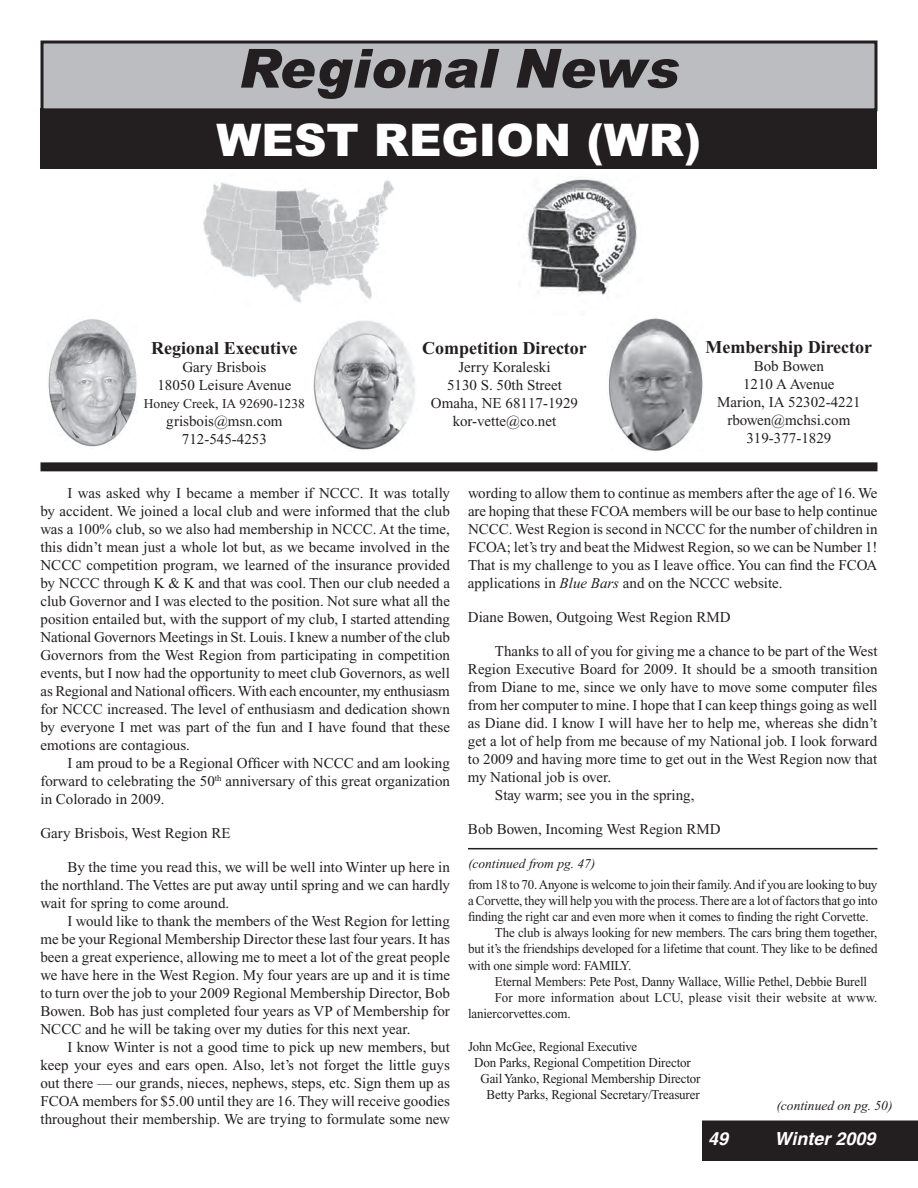
<style>
.page{position:relative;width:918px;height:1188px;background:#fff}
.page>*{position:absolute;margin:0;border:0;box-sizing:border-box;transform-origin:0 0}
.t1{font:italic 900 54px "Arial";color:#231f20}
.t2{font:900 45px "Arial";color:#fff}
.t3{font:700 18px "Times";color:#231f20}
.t4{font:italic 700 18px "Helvetica";color:#fff}
.t5{font:15px/18px "Times";color:#231f20;text-align:justify}
.t6{font:13.5px "Times";letter-spacing:-.01em;color:#231f20;scale:.96 1}
.t7{font:13.5px "Times";letter-spacing:.015em;color:#231f20;scale:.96 1}
.t8{font:italic 13.5px "Times New Roman";color:#231f20}
.t9{font:13.5px "Times";letter-spacing:-.01em;color:#231f20}
.s1{font-family:"Times New Roman";font-style:italic}
</style>
<div class="page">
<div style="left:702px;top:1120px;width:216px;height:41px;background:#231f20"></div>
<img style="left:203px;top:180px;width:191px;height:123px">
<img style="left:527px;top:179px;width:110px;height:116px">
<img style="left:48px;top:319px;width:89px;height:128px">
<img style="left:313px;top:321px;width:102px;height:129px">
<div style="left:40px;top:109px;width:838px;height:60px;background:#231f20"></div>
<div style="left:40px;top:462px;width:838px;height:9px;background:#231f20"></div>
<img style="left:607px;top:318px;width:96px;height:133px">
<div style="left:42px;top:42px;width:834px;height:68px;background:#bcbdc0"></div>
<div style="left:40px;top:40px;width:838px;height:71px;border:3px solid #231f20"></div>
<hr style="left:468px;top:848px;width:410px;height:1px;background:#231f20">
<h1 class="t1" style="left:239px;top:28px;width:442px">Regional News</h1>
<h2 class="t2" style="left:217px;top:122px;width:486px">WEST REGION (WR)</h2>
<p class="t3" style="left:151px;top:342px;width:148px">Regional Executive</p>
<p class="t5" style="left:157px;top:359px;width:135px;text-align:center">Gary Brisbois<br>18050 Leisure Avenue</p>
<p class="t9" style="left:144px;top:398px;width:163px">Honey Creek, IA 92690-1238</p>
<p class="t5" style="left:166px;top:413px;width:118px;text-align:center">grisbois@msn.com<br>712-545-4253</p>
<p class="t3" style="left:422px;top:342px;width:166px">Competition Director</p>
<p class="t5" style="left:431px;top:359px;width:149px;text-align:center">Jerry Koraleski<br>5130 S. 50th Street<br>Omaha, NE 68117-1929 kor-vette@co.net</p>
<p class="t3" style="left:706px;top:341px;width:168px">Membership Director</p>
<p class="t5" style="left:717px;top:358px;width:145px;text-align:center">Bob Bowen<br>1210 A Avenue<br>Marion, IA 52302-4221 rbowen@mchsi.com<br>319-377-1829</p>
<p class="t5" style="left:40px;top:485px;width:411px;text-indent:27px">I was asked why I became a member if NCCC. It was totally by accident. We joined a local club and were informed that the club was a 100% club, so we also had membership in NCCC. At the time, this didn’t mean just a whole lot but, as we became involved in the NCCC competition program, we learned of the insurance provided by NCCC through K &amp; K and that was cool. Then our club needed a club Governor and I was elected to the position. Not sure what all the position entailed but, with the support of my club, I started attending National Governors Meetings in St. Louis. I knew a number of the club Governors from the West Region from participating in competition events, but I now had the opportunity to meet club Governors, as well as Regional and National officers. With each encounter, my enthusiasm for NCCC increased. The level of enthusiasm and dedication shown by everyone I met was part of the fun and I have found that these emotions are contagious.</p>
<p class="t5" style="left:40px;top:755px;width:411px;text-indent:27px">I am proud to be a Regional Officer with NCCC and am looking forward to celebrating the 50<sup>th</sup> anniversary of this great organization in Colorado in 2009.</p>
<p class="t5" style="left:40px;top:825px;width:192px">Gary Brisbois, West Region RE</p>
<p class="t5" style="left:40px;top:860px;width:411px;text-indent:27px">By the time you read this, we will be well into Winter up here in the northland. The Vettes are put away until spring and we can hardly wait for spring to come around.</p>
<p class="t5" style="left:40px;top:914px;width:411px;text-indent:27px">I would like to thank the members of the West Region for letting me be your Regional Membership Director these last four years. It has been a great experience, allowing me to meet a lot of the great people we have here in the West Region. My four years are up and it is time to turn over the job to your 2009 Regional Membership Director, Bob Bowen. Bob has just completed four years as VP of Membership for NCCC and he will be taking over my duties for this next year.</p>
<p class="t5" style="left:40px;top:1040px;width:411px;text-indent:27px">I know Winter is not a good time to pick up new members, but keep your eyes and ears open. Also, let’s not forget the little guys out there — our grands, nieces, nephews, steps, etc. Sign them up as FCOA members for $5.00 until they are 16. They will receive goodies throughout their membership. We are trying to formulate some new</p>
<p class="t5" style="left:468px;top:485px;width:411px">wording to allow them to continue as members after the age of 16. We are hoping that these FCOA members will be our base to help continue NCCC. West Region is second in NCCC for the number of children in FCOA; let’s try and beat the Midwest Region, so we can be Number 1!<br>That is my challenge to you as I leave office. You can find the FCOA applications in <span class="s1">Blue Bars</span> and on the NCCC website.</p>
<p class="t5" style="left:468px;top:609px;width:264px">Diane Bowen, Outgoing West Region RMD</p>
<p class="t5" style="left:495px;top:644px;width:384px">Thanks to all of you for giving me a chance to be part of the West</p>
<p class="t5" style="left:468px;top:662px;width:411px">Region Executive Board for 2009. It should be a smooth transition</p>
<p class="t5" style="left:468px;top:680px;width:411px">from Diane to me, since we only have to move some computer files</p>
<p class="t5" style="left:468px;top:698px;width:411px">from her computer to mine. I hope that I can keep things going as well</p>
<p class="t5" style="left:468px;top:716px;width:411px">as Diane did. I know I will have her to help me, whereas she didn’t</p>
<p class="t5" style="left:468px;top:734px;width:411px">get a lot of help from me because of my National job. I look forward</p>
<p class="t5" style="left:468px;top:752px;width:411px">to 2009 and having more time to get out in the West Region now that</p>
<p class="t5" style="left:468px;top:770px;width:145px">my National job is over.</p>
<p class="t5" style="left:495px;top:788px;width:201px">Stay warm; see you in the spring,</p>
<p class="t5" style="left:468px;top:822px;width:254px">Bob Bowen, Incoming West Region RMD</p>
<p class="t8" style="left:468px;top:856px;width:129px">(continued from pg. 47)</p>
<p class="t6" style="left:468px;top:879px;width:428px">from 18 to 70. Anyone is welcome to join their family. And if you are looking to buy</p>
<p class="t6" style="left:468px;top:895px;width:428px">a Corvette, they will help you with the process. There are a lot of factors that go into</p>
<p class="t6" style="left:468px;top:912px;width:419px">finding the right car and even more when it comes to finding the right Corvette.</p>
<p class="t6" style="left:495px;top:928px;width:400px">The club is always looking for new members. The cars bring them together,</p>
<p class="t6" style="left:468px;top:944px;width:428px">but it’s the friendships developed for a lifetime that count. They like to be defined</p>
<p class="t6" style="left:468px;top:960px;width:172px">with one simple word: FAMILY.</p>
<p class="t6" style="left:495px;top:976px;width:389px">Eternal Members: Pete Post, Danny Wallace, Willie Pethel, Debbie Burell</p>
<p class="t7" style="left:495px;top:993px;width:400px">For more information about LCU, please visit their website at www.</p>
<p class="t6" style="left:468px;top:1009px;width:108px">laniercorvettes.com.</p>
<p class="t6" style="left:468px;top:1041px;width:178px">John McGee, Regional Executive</p>
<p class="t6" style="left:474px;top:1057px;width:227px">Don Parks, Regional Competition Director</p>
<p class="t6" style="left:480px;top:1074px;width:231px">Gail Yanko, Regional Membership Director</p>
<p class="t6" style="left:487px;top:1090px;width:223px">Betty Parks, Regional Secretary/Treasurer</p>
<p class="t8" style="left:776px;top:1098px;width:118px">(continued on pg. 50)</p>
<p class="t4" style="left:708px;top:1132px;width:22px">49</p>
<p class="t4" style="left:775px;top:1132px;width:102px">Winter 2009</p>
</div>
